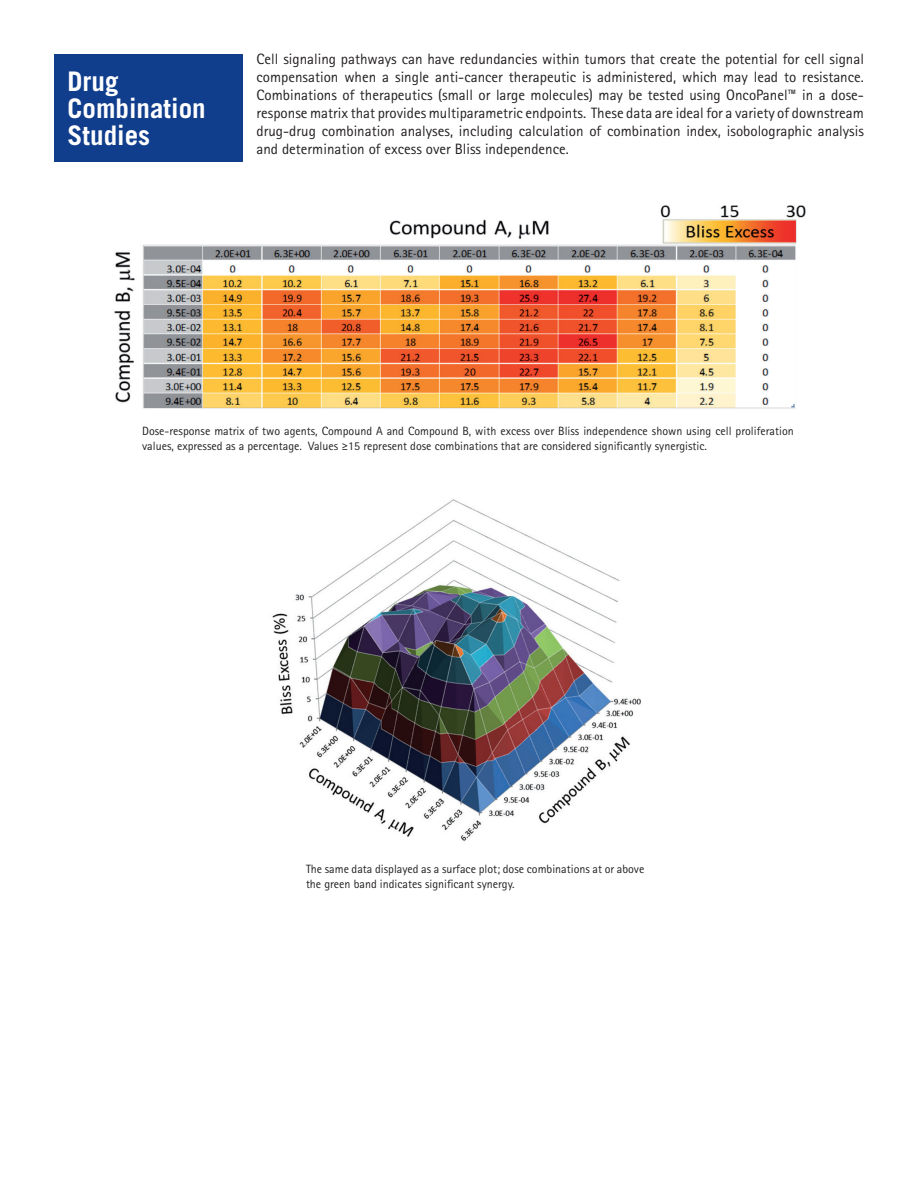
<style>
.page{position:relative;width:918px;height:1188px;background:#fff}
.page>*{position:absolute;margin:0;border:0;box-sizing:border-box;transform-origin:0 0}
.t1{font:700 27px/27px "Trade Gothic LT Std";color:#fff}
.t2{font:15px/18px "Rotis Sans Serif Std";color:#231f20;text-align:justify}
.t3{font:12px/14.4px "Rotis Sans Serif Std";color:#231f20}
</style>
<div class="page">
<div style="left:54px;top:54px;width:189px;height:108px;background:#103d8c"></div>
<img style="left:114px;top:205px;width:692px;height:204px">
<img style="left:272px;top:499px;width:369px;height:342px">
<p class="t1" style="left:68px;top:67px;width:140px">Drug<br>Combination<br>Studies</p>
<p class="t2" style="left:256px;top:50px;width:609px">Cell signaling pathways can have redundancies within tumors that create the potential for cell signal compensation when a single anti-cancer therapeutic is administered, which may lead to resistance.<br>Combinations of therapeutics (small or large molecules) may be tested using OncoPanel™ in a dose&shy;response matrix that provides multiparametric endpoints. These data are ideal for a variety of downstream drug-drug combination analyses, including calculation of combination index, isobolographic analysis and determination of excess over Bliss independence.</p>
<p class="t3" style="left:142px;top:424px;width:653px">Dose-response matrix of two agents, Compound A and Compound B, with excess over Bliss independence shown using cell proliferation values, expressed as a percentage. Values ≥15 represent dose combinations that are considered significantly synergistic.</p>
<p class="t3" style="left:306px;top:862px;width:340px">The same data displayed as a surface plot; dose combinations at or above the green band indicates significant synergy.</p>
</div>
